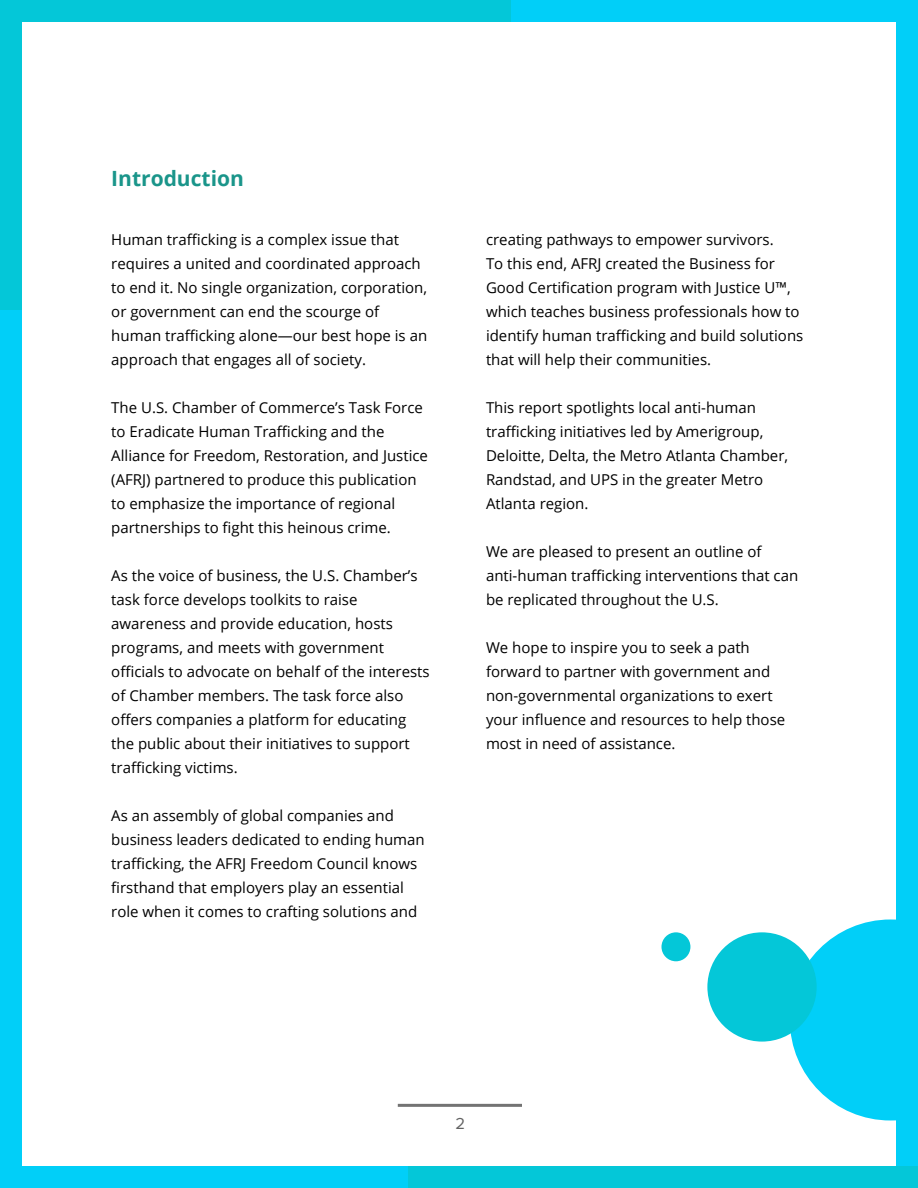
<style>
.page{position:relative;width:918px;height:1188px;background:#fff}
.page>*{position:absolute;margin:0;border:0;box-sizing:border-box;transform-origin:0 0}
.t1{font:700 21px "Open Sans";color:#1a958a}
.t2{font:16.5px "Proxima Nova";color:#636363}
.t3{font:15px/24px "Open Sans";color:#000}
</style>
<div class="page">
<hr style="left:398px;top:1104px;width:124px;height:3px;background:#737373">
<svg style="left:790px;top:920px;width:106px;height:201px"></svg>
<div style="left:707px;top:932px;width:110px;height:110px;background:#04c7d8;border-radius:50%"></div>
<div style="left:662px;top:932px;width:28px;height:29px;background:#04c7d8;border-radius:50%"></div>
<div style="left:0;top:0;width:22px;height:653px;background:#04c7d8"></div>
<div style="left:0;top:310px;width:22px;height:878px;background:#01cff8"></div>
<div style="left:896px;top:0;width:22px;height:1167px;background:#01cff8"></div>
<div style="left:265px;top:1166px;width:653px;height:22px;background:#04c7d8"></div>
<div style="left:0;top:0;width:653px;height:22px;background:#04c7d8"></div>
<div style="left:1px;top:1166px;width:407px;height:22px;background:#01cff8"></div>
<div style="left:511px;top:0;width:407px;height:22px;background:#01cff8"></div>
<h1 class="t1" style="left:111px;top:164px;width:134px">Introduction</h1>
<p class="t3" style="left:111px;top:228px;width:317px">Human trafficking is a complex issue that requires a united and coordinated approach to end it. No single organization, corporation, or government can end the scourge of human trafficking alone—our best hope is an approach that engages all of society.</p>
<p class="t3" style="left:111px;top:396px;width:318px">The U.S. Chamber of Commerce’s Task Force to Eradicate Human Trafficking and the Alliance for Freedom, Restoration, and Justice (AFRJ) partnered to produce this publication to emphasize the importance of regional partnerships to fight this heinous crime.</p>
<p class="t3" style="left:111px;top:564px;width:320px">As the voice of business, the U.S. Chamber’s task force develops toolkits to raise awareness and provide education, hosts programs, and meets with government officials to advocate on behalf of the interests of Chamber members. The task force also offers companies a platform for educating the public about their initiatives to support trafficking victims.</p>
<p class="t3" style="left:111px;top:804px;width:315px">As an assembly of global companies and business leaders dedicated to ending human trafficking, the AFRJ Freedom Council knows firsthand that employers play an essential role when it comes to crafting solutions and</p>
<p class="t3" style="left:486px;top:228px;width:319px">creating pathways to empower survivors.<br>To this end, AFRJ created the Business for Good Certification program with Justice U™, which teaches business professionals how to identify human trafficking and build solutions that will help their communities.</p>
<p class="t3" style="left:486px;top:396px;width:304px">This report spotlights local anti-human trafficking initiatives led by Amerigroup, Deloitte, Delta, the Metro Atlanta Chamber, Randstad, and UPS in the greater Metro Atlanta region.</p>
<p class="t3" style="left:486px;top:540px;width:314px">We are pleased to present an outline of anti-human trafficking interventions that can be replicated throughout the U.S.</p>
<p class="t3" style="left:486px;top:636px;width:301px">We hope to inspire you to seek a path forward to partner with government and non-governmental organizations to exert your influence and resources to help those most in need of assistance.</p>
<p class="t2" style="left:456px;top:1111px;width:11px">2</p>
</div>
